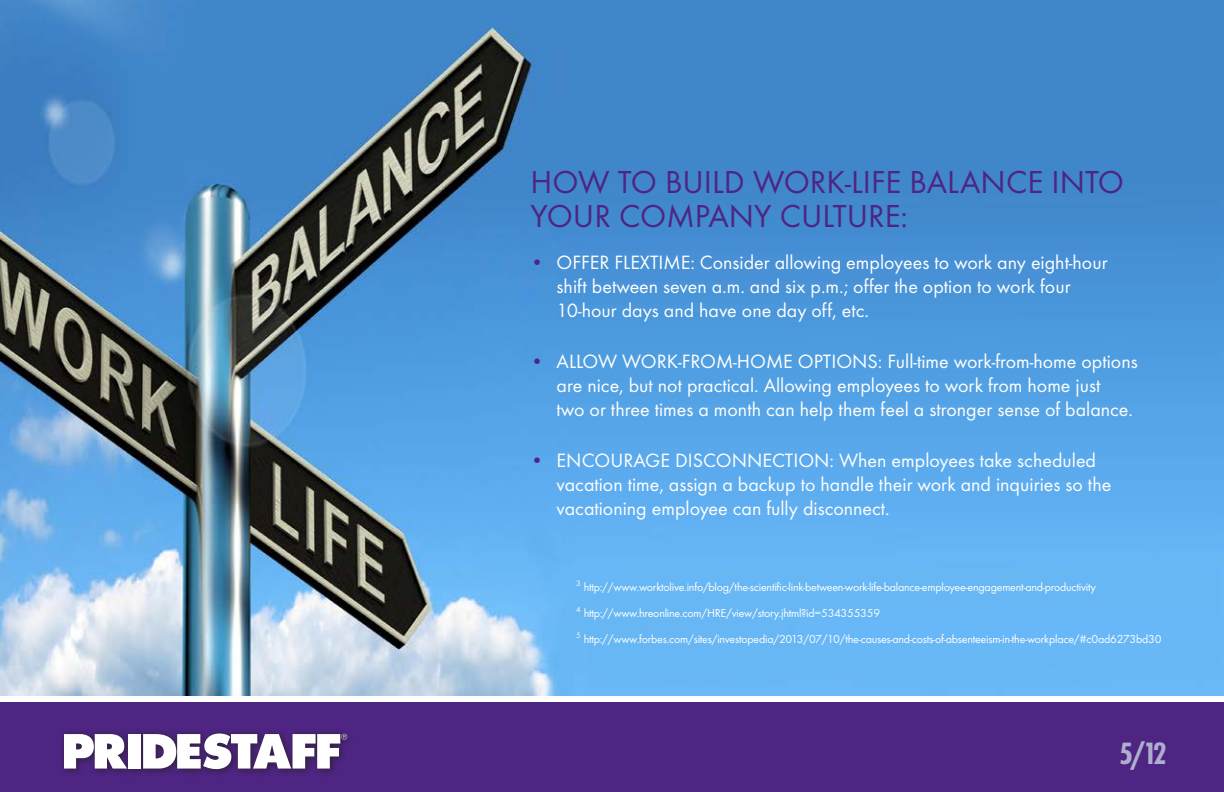
<style>
.page{position:relative;width:1224px;height:792px;background:#fff}
.page>*{position:absolute;margin:0;border:0;box-sizing:border-box;transform-origin:0 0}
.t1{font:33px/33.6px "Futura T";color:#4e2582}
.t2{font:700 condensed 32px "Futura T";color:#aeaecd}
.t3{font:20px/24px "Futura T";color:#fff}
.t4{font:12px/25.8px "Futura T";letter-spacing:-.02em;color:#fff}
.s1{color:#4e2582}
</style>
<div class="page">
<div style="left:0;top:709px;width:1224px;height:83px;background:#4e2582"></div>
<div style="left:59px;top:728px;width:296px;height:49px;background:#231f20;opacity:.75"></div>
<div style="left:128px;top:734px;width:13px;height:35px;background:#fff"></div>
<svg style="left:64px;top:734px;width:63px;height:35px;background:#cec7d7"></svg>
<svg style="left:143px;top:734px;width:204px;height:35px;background:#c5bbcf"></svg>
<img style="left:0;top:0;width:1224px;height:696px">
<div style="left:0;top:702px;width:1224px;height:9px;background:#4e2582"></div>
<h1 class="t1" style="left:531px;top:165px;width:595px">HOW TO BUILD WORK-LIFE BALANCE INTO<br>YOUR COMPANY CULTURE:</h1>
<p class="t3" style="left:557px;top:250px;width:552px;text-indent:-26px"><span class="s1">•</span> OFFER FLEXTIME: Consider allowing employees to work any eight-hour shift between seven a.m. and six p.m.; offer the option to work four<br>10-hour days and have one day off, etc.</p>
<p class="t3" style="left:557px;top:349px;width:583px;text-indent:-26px"><span class="s1">•</span> ALLOW WORK-FROM-HOME OPTIONS: Full-time work-from-home options are nice, but not practical. Allowing employees to work from home just<br>two or three times a month can help them feel a stronger sense of balance.</p>
<p class="t3" style="left:557px;top:448px;width:556px;text-indent:-26px"><span class="s1">•</span> ENCOURAGE DISCONNECTION: When employees take scheduled vacation time, assign a backup to handle their work and inquiries so the vacationing employee can fully disconnect.</p>
<p class="t4" style="left:576px;top:574px;width:587px"><sup>3</sup> http://www.worktolive.info/blog/the-scientific-link-between-work-life-balance-employee-engagement-and-productivity<br><sup>4</sup> http://www.hreonline.com/HRE/view/story.jhtml?id=534355359<br><sup>5</sup> http://www.forbes.com/sites/investopedia/2013/07/10/the-causes-and-costs-of-absenteeism-in-the-workplace/#c0ad6273bd30</p>
<h2 class="t2" style="left:1119px;top:735px;width:49px">5/12</h2>
</div>
